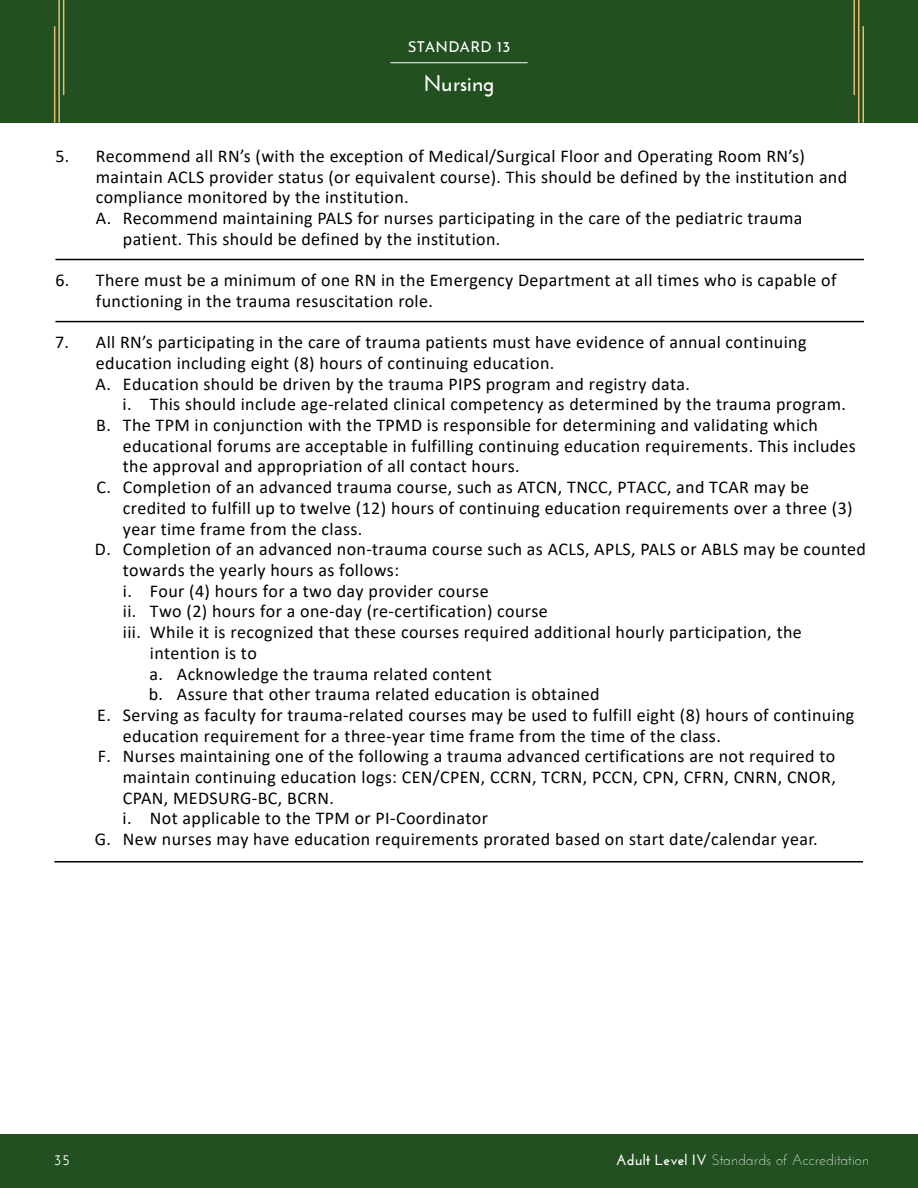
<style>
.page{position:relative;width:918px;height:1188px;background:#fff}
.page>*{position:absolute;margin:0;border:0;box-sizing:border-box;transform-origin:0 0}
.t1{font:700 22.5px "Josefin Sans";color:#fff}
.t2{font:18px/20.7px "Calibri";letter-spacing:.02em;color:#000}
.t3{font:300 15px "Josefin Sans";color:#fff}
.t4{font:15px "Josefin Sans";letter-spacing:.015em;color:#fff}
.t5{font:600 15px "Josefin Sans";color:#fff}
.s1{font-weight:700}
</style>
<div class="page">
<div style="left:0;top:0;width:918px;height:123px;background:#225021"></div>
<hr style="left:54px;top:26px;width:1px;height:97px;background:#e6bc75">
<hr style="left:862px;top:26px;width:2px;height:97px;background:#e6bc75">
<hr style="left:58px;top:0;width:2px;height:123px;background:#e6bc75">
<hr style="left:858px;top:0;width:2px;height:123px;background:#e6bc75">
<hr style="left:63px;top:0;width:1px;height:95px;background:#e6bc75">
<hr style="left:854px;top:0;width:1px;height:95px;background:#e6bc75">
<div style="left:0;top:1134px;width:918px;height:54px;background:#225021"></div>
<hr style="left:390px;top:62px;width:138px;height:1px;background:#fff">
<hr style="left:55px;top:259px;width:809px;height:1px;background:#000">
<hr style="left:55px;top:321px;width:809px;height:1px;background:#000">
<hr style="left:54px;top:861px;width:809px;height:2px;background:#000">
<p class="t4" style="left:408px;top:34px;width:104px">STANDARD 13</p>
<p class="t1" style="left:423px;top:70px;width:73px">Nursing</p>
<p class="t2" style="left:55px;top:145px;width:751px">5. Recommend all RN’s (with the exception of Medical/Surgical Floor and Operating Room RN’s)</p>
<p class="t2" style="left:96px;top:166px;width:753px">maintain ACLS provider status (or equivalent course). This should be defined by the institution and</p>
<p class="t2" style="left:96px;top:187px;width:314px">compliance monitored by the institution.</p>
<p class="t2" style="left:96px;top:207px;width:708px">A. Recommend maintaining PALS for nurses participating in the care of the pediatric trauma</p>
<p class="t2" style="left:123px;top:228px;width:379px">patient. This should be defined by the institution.</p>
<p class="t2" style="left:96px;top:269px;width:742px;text-indent:-40px">6. There must be a minimum of one RN in the Emergency Department at all times who is capable of functioning in the trauma resuscitation role.</p>
<p class="t2" style="left:96px;top:332px;width:712px;text-indent:-41px">7. All RN’s participating in the care of trauma patients must have evidence of annual continuing education including eight (8) hours of continuing education.<br>A. Education should be driven by the trauma PIPS program and registry data.</p>
<p class="t2" style="left:96px;top:394px;width:751px;text-indent:26px">i. This should include age-related clinical competency as determined by the trauma program.<br>B. The TPM in conjunction with the TPMD is responsible for determining and validating which</p>
<p class="t2" style="left:123px;top:435px;width:735px">educational forums are acceptable in fulfilling continuing education requirements. This includes</p>
<p class="t2" style="left:123px;top:456px;width:398px">the approval and appropriation of all contact hours.</p>
<p class="t2" style="left:96px;top:476px;width:714px">C. Completion of an advanced trauma course, such as ATCN, TNCC, PTACC, and TCAR may be</p>
<p class="t2" style="left:123px;top:497px;width:731px">credited to fulfill up to twelve (12) hours of continuing education requirements over a three (3)</p>
<p class="t2" style="left:123px;top:518px;width:241px">year time frame from the class.</p>
<p class="t2" style="left:95px;top:539px;width:773px">D. Completion of an advanced non-trauma course such as ACLS, APLS, PALS or ABLS may be counted</p>
<p class="t2" style="left:123px;top:559px;width:278px">towards the yearly hours as follows:</p>
<p class="t2" style="left:123px;top:580px;width:367px">i. Four (4) hours for a two day provider course</p>
<p class="t2" style="left:123px;top:601px;width:427px">ii. Two (2) hours for a one-day (re-certification) course</p>
<p class="t2" style="left:123px;top:621px;width:680px">iii. While it is recognized that these courses required additional hourly participation, the</p>
<p class="t2" style="left:150px;top:642px;width:108px">intention is to</p>
<p class="t2" style="left:150px;top:663px;width:344px">a. Acknowledge the trauma related content</p>
<p class="t2" style="left:149px;top:683px;width:453px">b. Assure that other trauma related education is obtained</p>
<p class="t2" style="left:97px;top:704px;width:759px">E. Serving as faculty for trauma-related courses may be used to fulfill eight (8) hours of continuing</p>
<p class="t2" style="left:123px;top:725px;width:599px">education requirement for a three-year time frame from the time of the class.</p>
<p class="t2" style="left:98px;top:746px;width:739px">F. Nurses maintaining one of the following a trauma advanced certifications are not required to</p>
<p class="t2" style="left:123px;top:766px;width:714px">maintain continuing education logs: CEN/CPEN, CCRN, TCRN, PCCN, CPN, CFRN, CNRN, CNOR,</p>
<p class="t2" style="left:123px;top:787px;width:213px">CPAN, MEDSURG-BC, BCRN.</p>
<p class="t2" style="left:123px;top:808px;width:367px">i. Not applicable to the TPM or PI-Coordinator</p>
<p class="t2" style="left:95px;top:828px;width:725px">G. New nurses may have education requirements prorated based on start date/calendar year.</p>
<p class="t5" style="left:54px;top:1150px;width:18px">35</p>
<p class="t3" style="left:616px;top:1150px;width:255px"><span class="s1">Adult Level IV</span> Standards of Accreditation</p>
</div>
